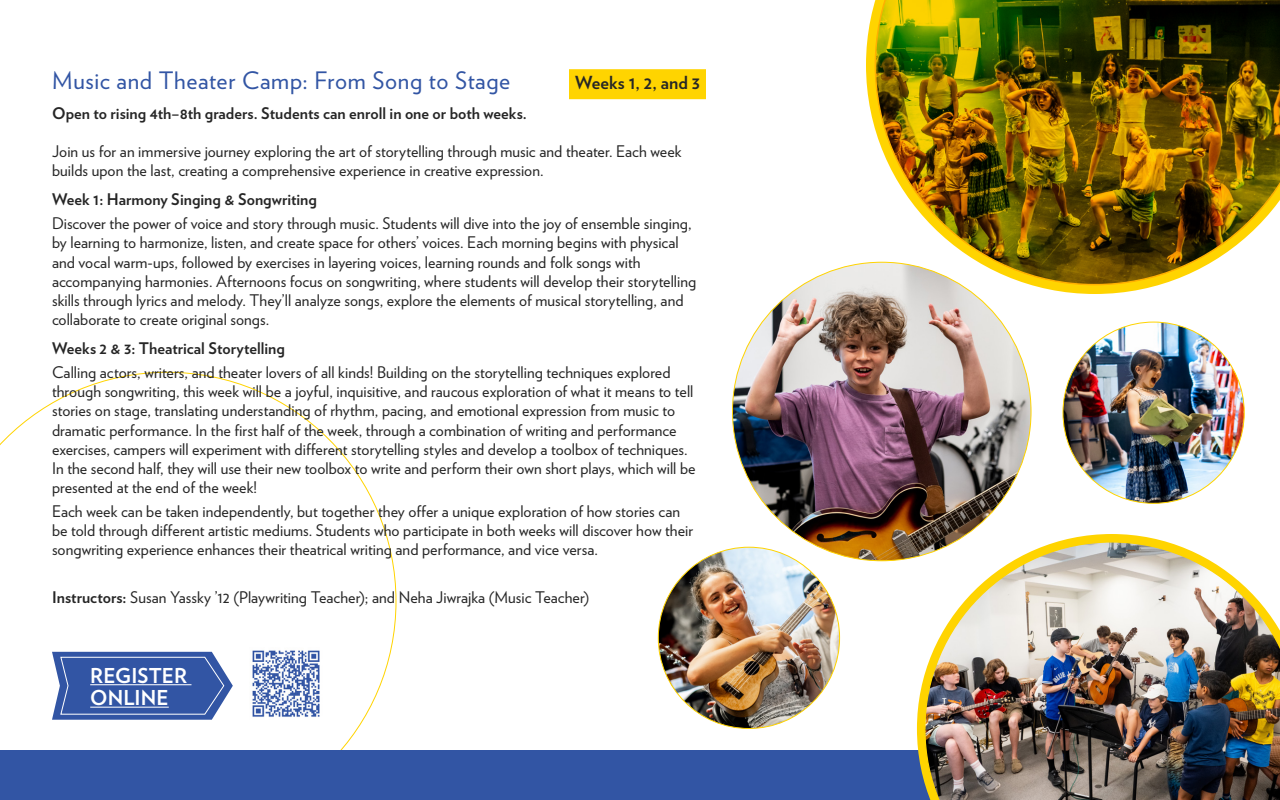
<style>
.page{position:relative;width:1280px;height:800px;background:#fff}
.page>*{position:absolute;margin:0;border:0;box-sizing:border-box;transform-origin:0 0}
.t1{font:24px "Verlag";letter-spacing:.025em;color:#3255a4}
.t2{font:700 20.5px/22.4px "Verlag";letter-spacing:.005em;color:#fff}
.t3{font:700 18px "Verlag";letter-spacing:.005em;color:#262626}
.t4{font:16px/19.2px "Verlag";color:#262626}
.t5{font:700 16px "Verlag";color:#262626}
.s1{font-weight:700}
</style>
<div class="page">
<svg style="left:0;top:372px;width:396px;height:378px"></svg>
<div style="left:569px;top:69px;width:137px;height:30px;background:#ffd400"></div>
<div style="left:0;top:750px;width:1280px;height:50px;background:#3255a4"></div>
<img style="left:250px;top:648px;width:72px;height:72px">
<svg style="left:52px;top:652px;width:181px;height:68px;background:#4d6bb0"></svg>
<svg style="left:866px;top:1px;width:293px;height:293px"></svg>
<img style="left:732px;top:262px;width:299px;height:299px;border-radius:149px">
<svg style="left:875px;top:0;width:405px;height:285px;background:#816c19"></svg>
<img style="left:1063px;top:322px;width:181px;height:181px;border-radius:91px">
<img style="left:658px;top:547px;width:182px;height:181px;border-radius:91px">
<svg style="left:917px;top:534px;width:246px;height:247px"></svg>
<img style="left:924px;top:541px;width:356px;height:259px">
<h1 class="t1" style="left:52px;top:63px;width:460px">Music and Theater Camp: From Song to Stage</h1>
<p class="t3" style="left:575px;top:69px;width:126px">Weeks 1, 2, and 3</p>
<p class="t5" style="left:52px;top:100px;width:476px">Open to rising 4th–8th graders. Students can enroll in one or both weeks.</p>
<p class="t4" style="left:52px;top:141px;width:631px">Join us for an immersive journey exploring the art of storytelling through music and theater. Each week builds upon the last, creating a comprehensive experience in creative expression.</p>
<p class="t5" style="left:52px;top:187px;width:267px">Week 1: Harmony Singing &amp; Songwriting</p>
<p class="t4" style="left:52px;top:213px;width:646px">Discover the power of voice and story through music. Students will dive into the joy of ensemble singing, by learning to harmonize, listen, and create space for others’ voices. Each morning begins with physical and vocal warm-ups, followed by exercises in layering voices, learning rounds and folk songs with accompanying harmonies. Afternoons focus on songwriting, where students will develop their storytelling skills through lyrics and melody. They’ll analyze songs, explore the elements of musical storytelling, and collaborate to create original songs.</p>
<p class="t5" style="left:52px;top:336px;width:234px">Weeks 2 &amp; 3: Theatrical Storytelling</p>
<p class="t4" style="left:52px;top:362px;width:645px">Calling actors, writers, and theater lovers of all kinds! Building on the storytelling techniques explored through songwriting, this week will be a joyful, inquisitive, and raucous exploration of what it means to tell stories on stage, translating understanding of rhythm, pacing, and emotional expression from music to dramatic performance. In the first half of the week, through a combination of writing and performance exercises, campers will experiment with different storytelling styles and develop a toolbox of techniques.<br>In the second half, they will use their new toolbox to write and perform their own short plays, which will be presented at the end of the week!</p>
<p class="t4" style="left:52px;top:501px;width:643px">Each week can be taken independently, but together they offer a unique exploration of how stories can be told through different artistic mediums. Students who participate in both weeks will discover how their songwriting experience enhances their theatrical writing and performance, and vice versa.</p>
<p class="t4" style="left:52px;top:587px;width:539px"><span class="s1">Instructors:</span> Susan Yassky ’12 (Playwriting Teacher); and Neha Jiwrajka (Music Teacher)</p>
<p class="t2" style="left:90px;top:663px;width:98px">REGISTER<br>ONLINE</p>
</div>
